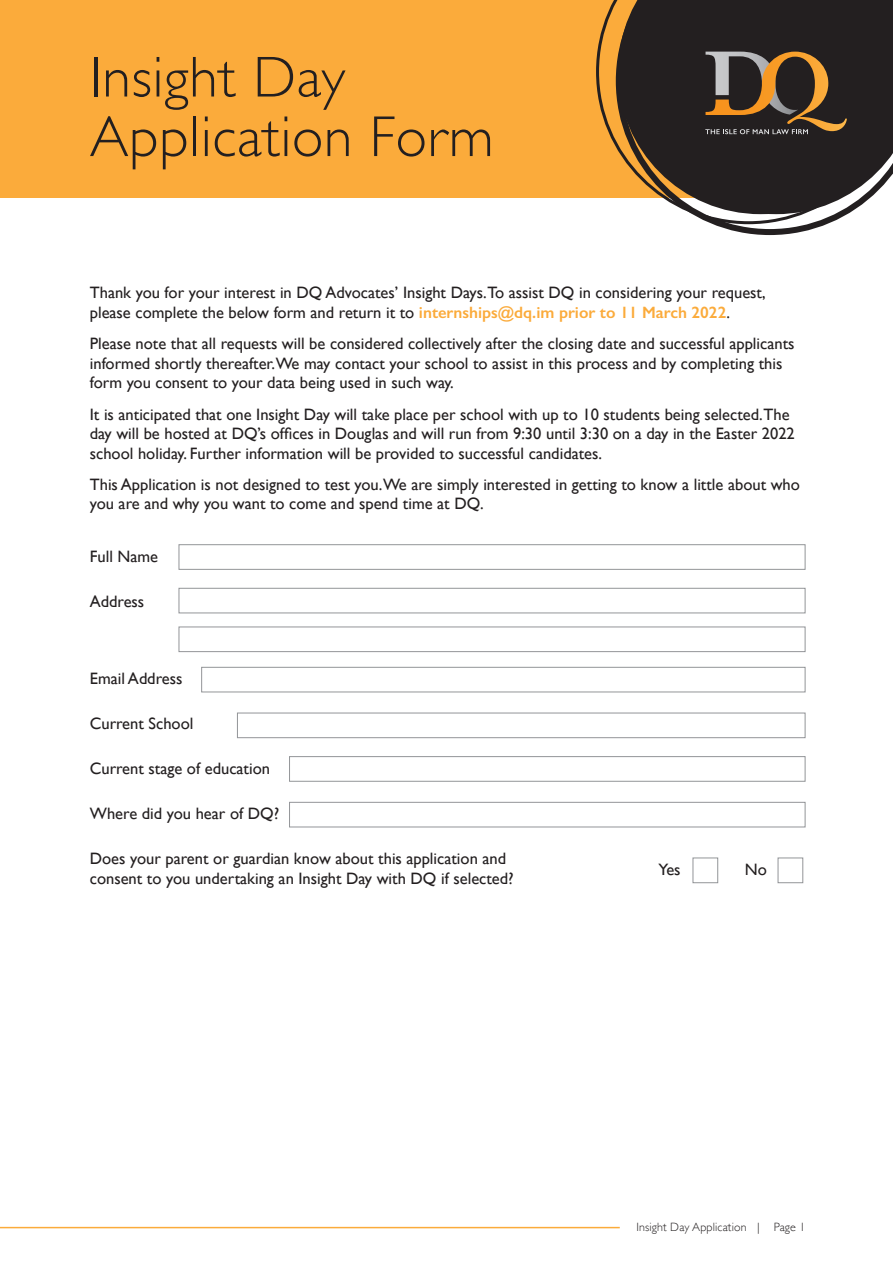
<style>
.page{position:relative;width:893px;height:1263px;background:#fff}
.page>*{position:absolute;margin:0;border:0;box-sizing:border-box;transform-origin:0 0}
.t1{font:300 57.9px/59.6px "Gill Sans";letter-spacing:.01em;color:#231f20}
.t2{font:16.5px/19.5px "Gill Sans";color:#231f20}
.t3{font:300 12px "Gill Sans";letter-spacing:.01em;color:#231f20}
.s1{font-weight:600;color:#fbab3b}
</style>
<div class="page">
<div style="left:179px;top:544px;width:626px;height:26px;border:1px solid #939598"></div>
<div style="left:179px;top:588px;width:626px;height:25px;border:1px solid #939598"></div>
<div style="left:179px;top:627px;width:626px;height:25px;border:1px solid #939598"></div>
<div style="left:201px;top:667px;width:604px;height:25px;border:1px solid #939598"></div>
<div style="left:237px;top:713px;width:568px;height:25px;border:1px solid #939598"></div>
<div style="left:289px;top:756px;width:516px;height:26px;border:1px solid #939598"></div>
<div style="left:289px;top:802px;width:516px;height:25px;border:1px solid #939598"></div>
<div style="left:693px;top:857px;width:25px;height:26px;border:1px solid #939598"></div>
<div style="left:778px;top:857px;width:25px;height:26px;border:1px solid #939598"></div>
<hr style="left:0;top:1227px;width:620px;height:1px;background:#fbab3b">
<div style="left:0;top:0;width:789px;height:197px;background:#fbab3b"></div>
<svg style="left:596px;top:0;width:20px;height:198px"></svg>
<svg style="left:616px;top:0;width:277px;height:235px"></svg>
<svg style="left:705px;top:52px;width:142px;height:82px;background:#5c4934"></svg>
<p class="t1" style="left:90px;top:45px;width:405px">Insight Day<br>Application Form</p>
<p class="t2" style="left:90px;top:283px;width:677px">Thank you for your interest in DQ Advocates’ Insight Days.To assist DQ in considering your request, please complete the below form and return it to <span class="s1">internships@dq.im prior to 11 March 2022</span>.</p>
<p class="t2" style="left:90px;top:334px;width:706px">Please note that all requests will be considered collectively after the closing date and successful applicants informed shortly thereafter.We may contact your school to assist in this process and by completing this form you consent to your data being used in such way.</p>
<p class="t2" style="left:90px;top:404px;width:707px">It is anticipated that one Insight Day will take place per school with up to 10 students being selected.The day will be hosted at DQ’s offices in Douglas and will run from 9:30 until 3:30 on a day in the Easter 2022 school holiday. Further information will be provided to successful candidates.</p>
<p class="t2" style="left:90px;top:474px;width:712px">This Application is not designed to test you.We are simply interested in getting to know a little about who you are and why you want to come and spend time at DQ.</p>
<p class="t2" style="left:90px;top:546px;width:70px">Full Name</p>
<p class="t2" style="left:90px;top:591px;width:56px">Address</p>
<p class="t2" style="left:90px;top:669px;width:94px">Email Address</p>
<p class="t2" style="left:90px;top:714px;width:105px">Current School</p>
<p class="t2" style="left:90px;top:759px;width:182px">Current stage of education</p>
<p class="t2" style="left:90px;top:804px;width:191px">Where did you hear of DQ?</p>
<p class="t2" style="left:90px;top:849px;width:425px">Does your parent or guardian know about this application and consent to you undertaking an Insight Day with DQ if selected?</p>
<p class="t2" style="left:659px;top:860px;width:24px">Yes</p>
<p class="t2" style="left:745px;top:860px;width:23px">No</p>
<p class="t3" style="left:636px;top:1217px;width:170px">Insight Day Application | Page 1</p>
</div>
